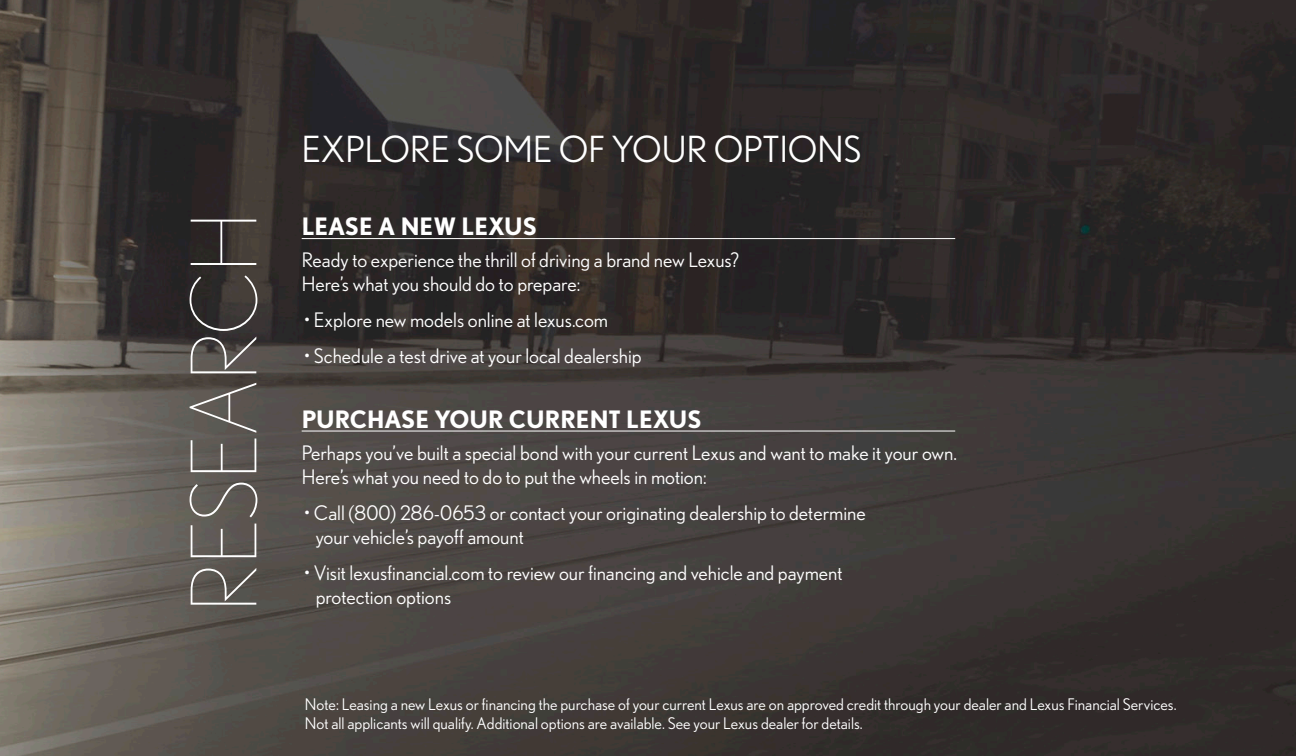
<style>
.page{position:relative;width:1296px;height:756px;background:#fff}
.page>*{position:absolute;margin:0;border:0;box-sizing:border-box;transform-origin:0 0}
.t1{font:200 90px "Nobel";letter-spacing:-.01em;color:#fff}
.t2{font:36px "Nobel";color:#fff}
.t3{font:700 24px "Nobel";color:#fff}
.t4{font:20px "Nobel";color:#fff}
.t5{font:16px/19.2px "Nobel";color:#fff}
</style>
<div class="page">
<img style="left:0;top:0;width:1296px;height:756px">
<hr style="left:302px;top:238px;width:653px;height:1px;background:#fff">
<hr style="left:302px;top:431px;width:653px;height:1px;background:#fff">
<p class="t1" style="left:174px;top:612px;width:401px;rotate:-90deg">RESEARCH</p>
<p class="t2" style="left:302px;top:128px;width:561px">EXPLORE SOME OF YOUR OPTIONS</p>
<p class="t3" style="left:302px;top:212px;width:237px">LEASE A NEW LEXUS</p>
<p class="t4" style="left:302px;top:249px;width:439px">Ready to experience the thrill of driving a brand new Lexus?</p>
<p class="t4" style="left:302px;top:273px;width:280px">Here’s what you should do to prepare:</p>
<p class="t4" style="left:304px;top:309px;width:306px">• Explore new models online at lexus.com</p>
<p class="t4" style="left:304px;top:345px;width:339px">• Schedule a test drive at your local dealership</p>
<p class="t3" style="left:302px;top:405px;width:402px">PURCHASE YOUR CURRENT LEXUS</p>
<p class="t4" style="left:302px;top:442px;width:657px">Perhaps you’ve built a special bond with your current Lexus and want to make it your own.</p>
<p class="t4" style="left:302px;top:466px;width:406px">Here’s what you need to do to put the wheels in motion:</p>
<p class="t4" style="left:304px;top:502px;width:564px">• Call (800) 286-0653 or contact your originating dealership to determine</p>
<p class="t4" style="left:316px;top:526px;width:210px">your vehicle’s payoff amount</p>
<p class="t4" style="left:304px;top:562px;width:540px">• Visit lexusfinancial.com to review our financing and vehicle and payment</p>
<p class="t4" style="left:316px;top:586px;width:137px">protection options</p>
<p class="t5" style="left:305px;top:694px;width:873px">Note: Leasing a new Lexus or financing the purchase of your current Lexus are on approved credit through your dealer and Lexus Financial Services.<br>Not all applicants will qualify. Additional options are available. See your Lexus dealer for details.</p>
</div>
